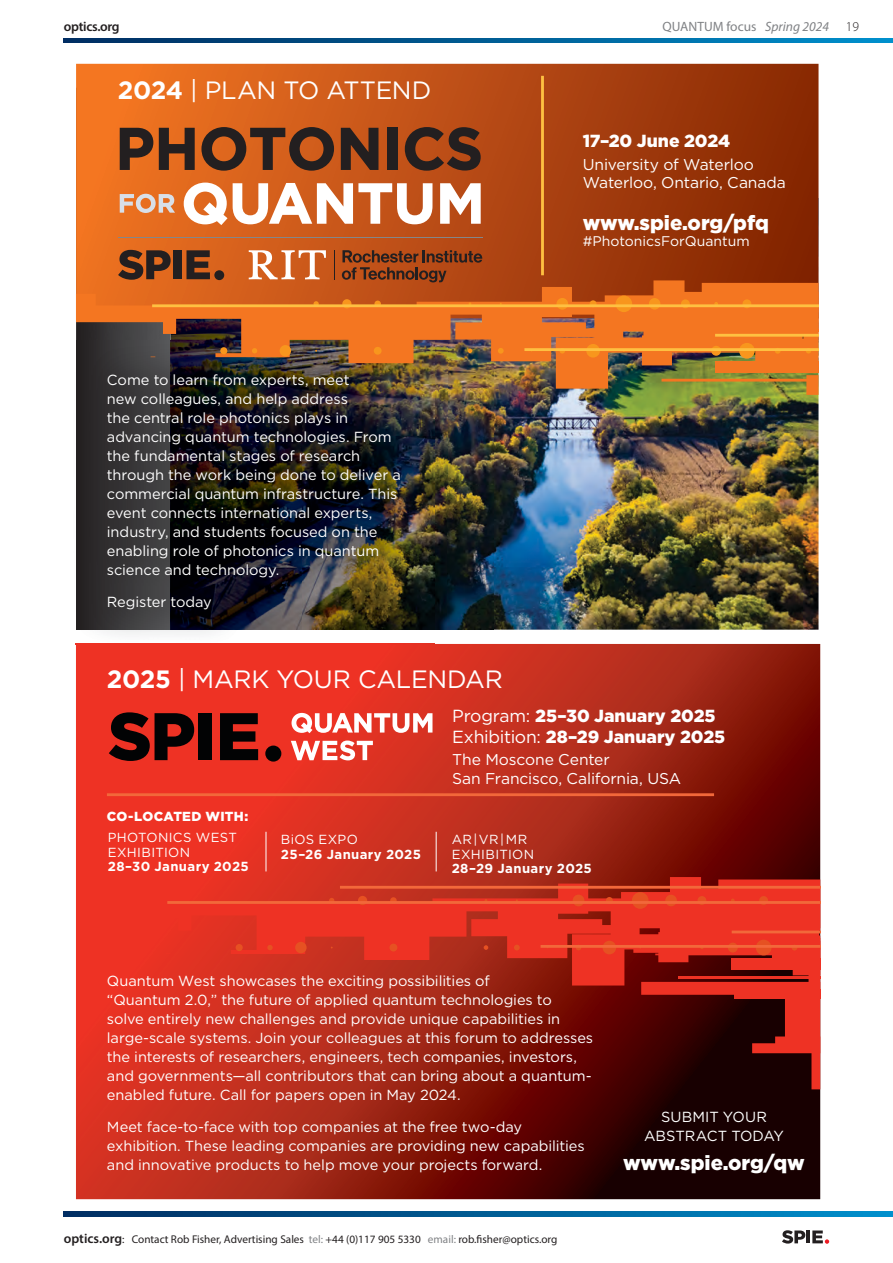
<style>
.page{position:relative;width:893px;height:1263px;background:#fff}
.page>*{position:absolute;margin:0;border:0;box-sizing:border-box;transform-origin:0 0}
.t1{font:25.05px "Gotham";color:#fff}
.t2{font:900 20.4px "Gotham";color:#fff}
.t3{font:19.05px "Gotham";color:#fff}
.t4{font:900 17.55px/20.4px "Gotham";color:#fff}
.t5{font:15.6px/18.1px "Gotham";letter-spacing:-.01em;color:#fff}
.t6{font:14.55px/18.9px "Gotham";letter-spacing:-.005em;color:#fff}
.t7{font:13.95px "Gotham";color:#fff}
.t8{font:13.5px "Myriad Pro";color:#808285}
.t9{font:600 13.5px "Myriad Pro";letter-spacing:-.02em;color:#231f20}
.t10{font:300 13.5px "Myriad Pro";color:#231f20}
.t11{font:13.2px/14.5px "Gotham";color:#fff}
.t12{font:700 13.2px/14.5px "Gotham";letter-spacing:.03em;color:#fff}
.t13{font:900 13.2px "Gotham";color:#fff}
.t14{font:11.25px "Myriad Pro";color:#231f20}
.s1{font-style:italic}
.s2{font-weight:700}
.s3{font-weight:400}
.s4{font-weight:600;font-size:13.5px}
.s5{color:#808285}
</style>
<div class="page">
<svg style="left:64px;top:1212px;width:829px;height:4px;background:#005d94"></svg>
<svg style="left:64px;top:38px;width:829px;height:5px;background:#005d94"></svg>
<svg style="left:782px;top:1230px;width:47px;height:14px"></svg>
<svg style="left:76px;top:644px;width:744px;height:555px;background:#a62216"></svg>
<svg style="left:91px;top:877px;width:729px;height:212px;background:#b42519"></svg>
<hr style="left:167px;top:901px;width:653px;height:3px;background:#f2683a">
<hr style="left:340px;top:886px;width:480px;height:3px;background:#f2683a">
<hr style="left:541px;top:945px;width:279px;height:3px;background:#f2683a">
<hr style="left:732px;top:930px;width:88px;height:3px;background:#f2683a">
<hr style="left:107px;top:793px;width:607px;height:3px;background:#f2683a">
<img style="left:494px;top:395px;width:324px;height:235px">
<img style="left:448px;top:395px;width:46px;height:235px">
<img style="left:434px;top:395px;width:14px;height:235px">
<svg style="left:76px;top:64px;width:742px;height:186px;background:#b64a12"></svg>
<img style="left:75px;top:630px;width:359px;height:14px">
<img style="left:76px;top:644px;width:358px;height:1px">
<img style="left:76px;top:395px;width:358px;height:235px">
<hr style="left:541px;top:76px;width:3px;height:199px;background:#fec041">
<hr style="left:118px;top:237px;width:364px;height:1px;background:#848689">
<svg style="left:120px;top:128px;width:33px;height:42px"></svg>
<svg style="left:159px;top:128px;width:36px;height:42px;background:#66391f"></svg>
<svg style="left:201px;top:127px;width:133px;height:44px;background:#80411e"></svg>
<svg style="left:341px;top:128px;width:37px;height:42px;background:#542f1e"></svg>
<div style="left:387px;top:128px;width:11px;height:42px;background:#231f20"></div>
<svg style="left:405px;top:127px;width:76px;height:44px;background:#6d351b"></svg>
<svg style="left:184px;top:183px;width:248px;height:42px"></svg>
<svg style="left:440px;top:183px;width:41px;height:41px"></svg>
<svg style="left:120px;top:194px;width:55px;height:19px"></svg>
<img style="left:76px;top:250px;width:742px;height:145px">
<hr style="left:152px;top:304px;width:666px;height:3px;background:#fec041">
<hr style="left:524px;top:348px;width:294px;height:3px;background:#fec041">
<hr style="left:715px;top:334px;width:103px;height:3px;background:#fec041">
<hr style="left:266px;top:832px;width:1px;height:39px;background:#fff">
<hr style="left:436px;top:832px;width:1px;height:39px;background:#fff">
<svg style="left:292px;top:713px;width:140px;height:20px"></svg>
<svg style="left:291px;top:740px;width:82px;height:20px"></svg>
<svg style="left:220px;top:713px;width:38px;height:47px;background:#370d0b"></svg>
<div style="left:265px;top:745px;width:16px;height:17px;background:#020304;border-radius:50%"></div>
<svg style="left:109px;top:712px;width:85px;height:49px;background:#611510"></svg>
<div style="left:199px;top:713px;width:13px;height:47px;background:#020304"></div>
<p class="t9" style="left:64px;top:18px;width:57px">optics.org</p>
<p class="t8" style="left:663px;top:19px;width:168px">QUANTUM focus <span class="s1">Spring 2024</span></p>
<p class="t10" style="left:846px;top:19px;width:15px">19</p>
<p class="t1" style="left:118px;top:74px;width:315px"><span class="s2">2024</span> | PLAN TO ATTEND</p>
<p class="t3" style="left:93px;top:84px;width:303px"><span class="s2">2025</span> | MARK YOUR CALENDAR</p>
<p class="t6" style="left:107px;top:370px;width:295px">Come to learn from experts, meet<br>new colleagues, and help address<br>the central role photonics plays in advancing quantum technologies. From the fundamental stages of research through the work being done to deliver a commercial quantum infrastructure. This event connects international experts, industry, and students focused on the enabling role of photonics in quantum science and technology.</p>
<p class="t6" style="left:107px;top:592px;width:106px">Register today</p>
<p class="t1" style="left:107px;top:663px;width:397px"><span class="s2">2025</span> | MARK YOUR CALENDAR</p>
<p class="t4" style="left:583px;top:131px;width:149px">17–20 June 2024</p>
<p class="t5" style="left:583px;top:155px;width:205px">University of Waterloo<br>Waterloo, Ontario, Canada</p>
<p class="t2" style="left:583px;top:208px;width:188px">www.spie.org/pfq</p>
<p class="t7" style="left:583px;top:232px;width:169px">#PhotonicsForQuantum</p>
<p class="t13" style="left:107px;top:807px;width:143px">CO-LOCATED WITH:</p>
<p class="t11" style="left:108px;top:830px;width:143px">PHOTONICS WEST<br>EXHIBITION<br><span class="s2">28–30 January 2025</span></p>
<p class="t4" style="left:452px;top:706px;width:275px"><span class="s3">Program:</span> 25–30 January 2025<br><span class="s3">Exhibition:</span> 28–29 January 2025</p>
<p class="t5" style="left:452px;top:750px;width:230px">The Moscone Center<br>San Francisco, California, USA</p>
<p class="t12" style="left:281px;top:832px;width:142px"><span class="s3">BiOS EXPO<br></span>25–26 January 2025</p>
<p class="t11" style="left:452px;top:832px;width:142px">AR|VR|MR<br>EXHIBITION<br><span class="s2">28–29 January 2025</span></p>
<p class="t6" style="left:107px;top:971px;width:488px">Quantum West showcases the exciting possibilities of<br>“Quantum 2.0,” the future of applied quantum technologies to<br>solve entirely new challenges and provide unique capabilities in large-scale systems. Join your colleagues at this forum to addresses the interests of researchers, engineers, tech companies, investors, and governments—all contributors that can bring about a quantum&shy;enabled future. Call for papers open in May 2024.</p>
<p class="t6" style="left:107px;top:1117px;width:479px">Meet face-to-face with top companies at the free two-day exhibition. These leading companies are providing new capabilities and innovative products to help move your projects forward.</p>
<p class="t14" style="left:64px;top:1232px;width:495px"><span class="s4">optics.org</span>: Contact Rob Fisher, Advertising Sales <span class="s5">tel:</span> +44 (0)117 905 5330 <span class="s5">email:</span> rob.fisher@optics.org</p>
<p class="t6" style="left:644px;top:1107px;width:141px;text-align:center">SUBMIT YOUR<br>ABSTRACT TODAY</p>
<p class="t2" style="left:623px;top:1149px;width:183px">www.spie.org/qw</p>
</div>
